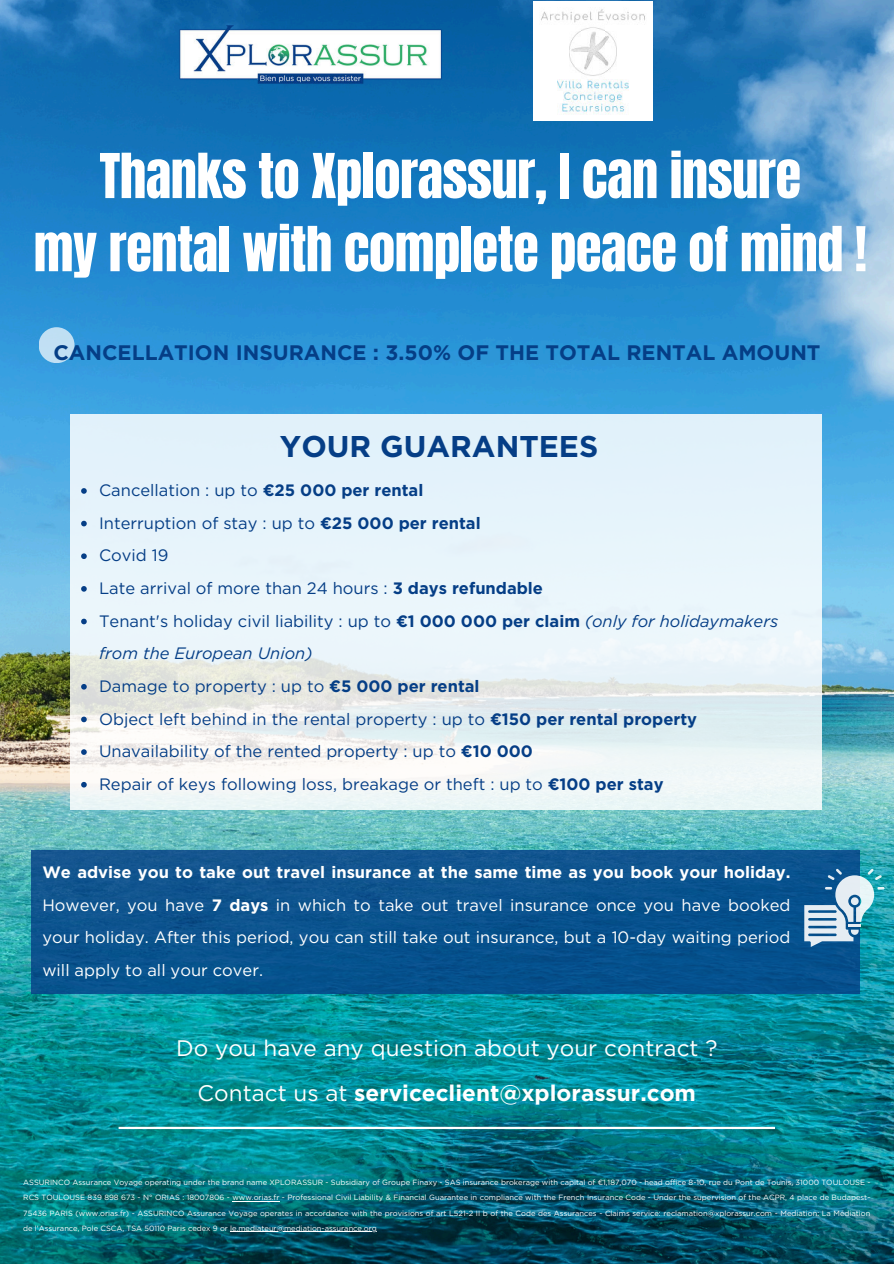
<style>
.page{position:relative;width:894px;height:1264px;background:#fff}
.page>*{position:absolute;margin:0;border:0;box-sizing:border-box;transform-origin:0 0}
.t1{font:52.5px/73.2px "Anton";letter-spacing:-.01em;color:#fff;text-align:center}
.t2{font:700 30px "Gotham";color:#053e86}
.t3{font:22.5px/45px "Gotham";color:#fff;text-align:center}
.t4{font:700 21px "Gotham";color:#053e86}
.t5{font:16.5px/32.7px "Gotham";color:#053e86}
.t6{font:16.5px/32.7px "Gotham";color:#fff;text-align:justify}
.t7{font:7.5px/15.1px "Gotham";color:#fff;text-align:justify}
.s1{font-weight:700}
.s2{font-style:italic}
</style>
<div class="page">
<img style="left:0;top:0;width:893px;height:1263px">
<img style="left:172px;top:21px;width:278px;height:68px">
<div style="left:39px;top:327px;width:36px;height:36px;background:#c1dff4;border-radius:50%"></div>
<svg style="left:70px;top:414px;width:751px;height:395px;background:#e8f2f6"></svg>
<hr style="left:118px;top:1126px;width:656px;height:3px;background:#fff">
<svg style="left:81px;top:488px;width:6px;height:6px"></svg>
<svg style="left:81px;top:521px;width:6px;height:5px"></svg>
<svg style="left:81px;top:553px;width:6px;height:6px"></svg>
<svg style="left:81px;top:586px;width:6px;height:5px"></svg>
<svg style="left:81px;top:618px;width:6px;height:6px"></svg>
<svg style="left:81px;top:684px;width:6px;height:5px"></svg>
<svg style="left:81px;top:716px;width:6px;height:6px"></svg>
<svg style="left:81px;top:749px;width:6px;height:6px"></svg>
<svg style="left:81px;top:782px;width:6px;height:5px"></svg>
<hr style="left:232px;top:1200px;width:47px;height:1px;background:#fff">
<hr style="left:230px;top:1231px;width:147px;height:1px;background:#fff">
<div style="left:31px;top:850px;width:828px;height:143px;background:#09538e"></div>
<svg style="left:804px;top:868px;width:80px;height:79px"></svg>
<img style="left:533px;top:2px;width:119px;height:119px">
<h1 class="t1" style="left:34px;top:143px;width:834px">Thanks to Xplorassur, I can insure<br>my rental with complete peace of mind !</h1>
<h3 class="t4" style="left:53px;top:339px;width:768px">CANCELLATION INSURANCE : 3.50% OF THE TOTAL RENTAL AMOUNT</h3>
<h2 class="t2" style="left:280px;top:426px;width:320px">YOUR GUARANTEES</h2>
<p class="t5" style="left:99px;top:473px;width:680px">Cancellation : up to <span class="s1">€25 000 per rental<br></span>Interruption of stay : up to <span class="s1">€25 000 per rental<br></span>Covid 19<br>Late arrival of more than 24 hours : <span class="s1">3 days refundable<br></span>Tenant's holiday civil liability : up to <span class="s1">€1 000 000 per claim</span> <span class="s2">(only for holidaymakers from the European Union)<br></span>Damage to property : up to <span class="s1">€5 000 per rental<br></span>Object left behind in the rental property : up to <span class="s1">€150 per rental property </span>Unavailability of the rented property : up to <span class="s1">€10 000<br></span>Repair of keys following loss, breakage or theft : up to <span class="s1">€100 per stay</span></p>
<p class="t6" style="left:42px;top:855px;width:749px"><span class="s1">We advise you to take out travel insurance at the same time as you book your holiday.<br></span>However, you have <span class="s1">7 days</span> in which to take out travel insurance once you have booked your holiday. After this period, you can still take out insurance, but a 10-day waiting period will apply to all your cover.</p>
<h3 class="t3" style="left:176px;top:1024px;width:542px">Do you have any question about your contract ?<br>Contact us at <span class="s1">serviceclient@xplorassur.com</span></h3>
<p class="t7" style="left:23px;top:1174px;width:848px">ASSURINCO Assurance Voyage operating under the brand name XPLORASSUR - Subsidiary of Groupe Finaxy - SAS insurance brokerage with capital of €1,187,070 - head office 8-10, rue du Pont de Tounis, 31000 TOULOUSE - RCS TOULOUSE 839 898 673 - N° ORIAS : 18007806 - www.orias.fr - Professional Civil Liability &amp; Financial Guarantee in compliance with the French Insurance Code - Under the supervision of the ACPR, 4 place de Budapest-75436 PARIS (www.orias.fr) - ASSURINCO Assurance Voyage operates in accordance with the provisions of art L521-2 II b of the Code des Assurances - Claims service: reclamation@xplorassur.com - Mediation: La Médiation de l'Assurance, Pole CSCA, TSA 50110 Paris cedex 9 or le.mediateur@mediation-assurance.org</p>
</div>
